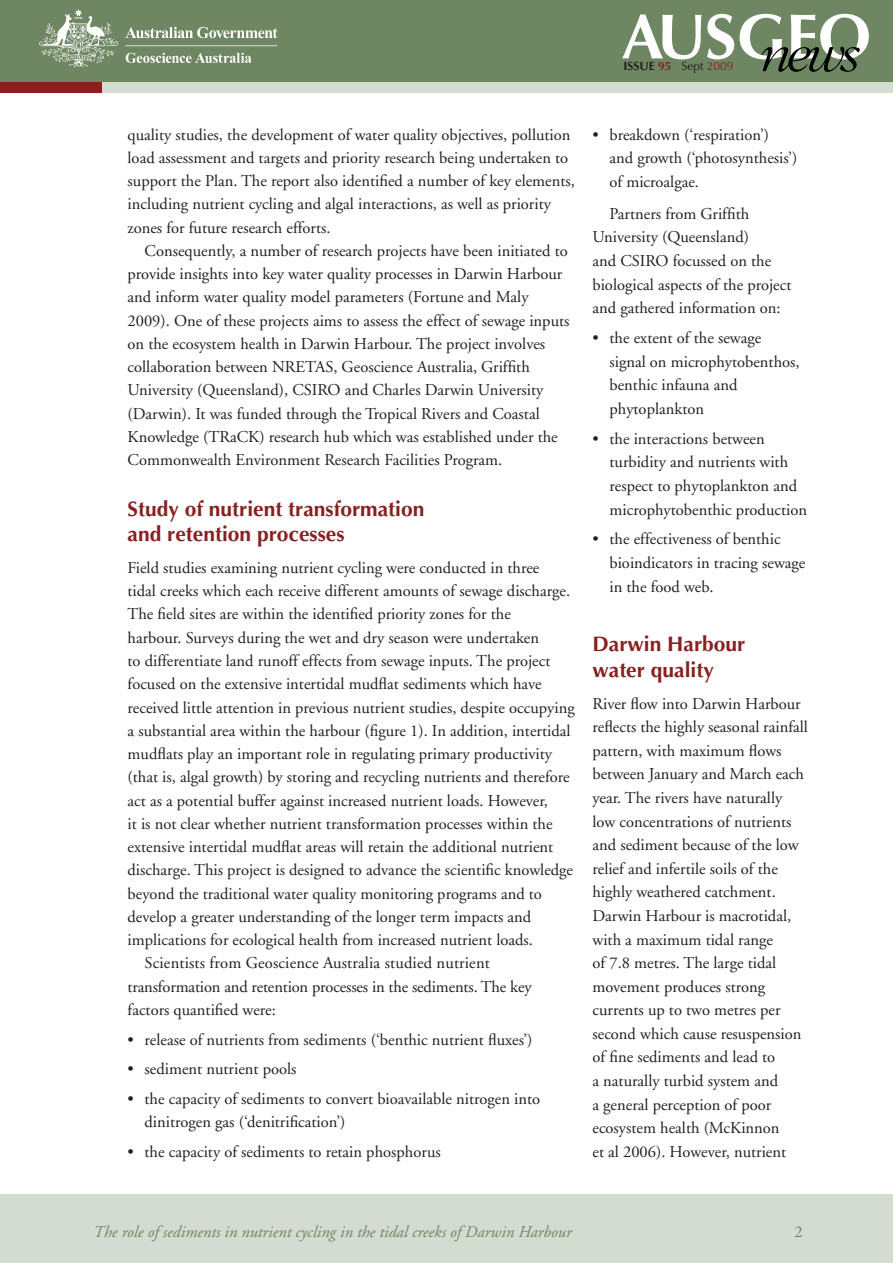
<style>
.page{position:relative;width:893px;height:1263px;background:#fff}
.page>*{position:absolute;margin:0;border:0;box-sizing:border-box;transform-origin:0 0}
.H3_feature{font:700 21px/25.5px "Optima";color:#88201f}
.body_first_para{font:16.5px/23.5px "Adobe Garamond";color:#231f20}
.body{font:16.5px/23.2px "Adobe Garamond";color:#231f20}
.bullets{font:16.5px/23.5px "Adobe Garamond";color:#231f20}
.bullet_last{font:16.5px/23.5px "Adobe Garamond";color:#231f20}
.t1{font:italic 16.5px "Adobe Garamond";color:#6f8663}
.t2{font:16.5px "Adobe Garamond";color:#6f8663}
.t3{font:700 12px "Optima";color:#231f20}
.s1{color:#88201f}
.s2{font-weight:400}
.s3{font-weight:400;color:#88201f}
</style>
<div class="page">
<div style="left:0;top:13px;width:893px;height:80px;background:#d4dbd0"></div>
<div style="left:0;top:11px;width:102px;height:82px;background:#88201f"></div>
<div style="left:0;top:0;width:893px;height:82px;background:#6f8663"></div>
<div style="left:0;top:1195px;width:893px;height:68px;background:#d4dbd0"></div>
<svg style="left:622px;top:14px;width:79px;height:45px"></svg>
<svg style="left:707px;top:14px;width:27px;height:45px"></svg>
<svg style="left:740px;top:14px;width:129px;height:58px"></svg>
<img style="left:39px;top:9px;width:239px;height:59px">
<p class="t3" style="left:623px;top:59px;width:112px">issue <span class="s1">95</span> <span class="s2">Sept</span> <span class="s3">2009</span></p>
<p class="body" style="left:128px;top:123px;width:449px">quality studies, the development of water quality objectives, pollution load assessment and targets and priority research being undertaken to support the Plan. The report also identified a number of key elements, including nutrient cycling and algal interactions, as well as priority zones for future research efforts.</p>
<p class="body" style="left:128px;top:239px;width:443px;text-indent:17px">Consequently, a number of research projects have been initiated to provide insights into key water quality processes in Darwin Harbour and inform water quality model parameters (Fortune and Maly 2009). One of these projects aims to assess the effect of sewage inputs on the ecosystem health in Darwin Harbour. The project involves collaboration between NRETAS, Geoscience Australia, Griffith University (Queensland), CSIRO and Charles Darwin University (Darwin). It was funded through the Tropical Rivers and Coastal Knowledge (TRaCK) research hub which was established under the Commonwealth Environment Research Facilities Program.</p>
<p class="H3_feature" style="left:128px;top:496px;width:298px">Study of nutrient transformation and retention processes</p>
<p class="body_first_para" style="left:128px;top:556px;width:449px">Field studies examining nutrient cycling were conducted in three<br>tidal creeks which each receive different amounts of sewage discharge.<br>The field sites are within the identified priority zones for the<br>harbour. Surveys during the wet and dry season were undertaken<br>to differentiate land runoff effects from sewage inputs. The project focused on the extensive intertidal mudflat sediments which have received little attention in previous nutrient studies, despite occupying a substantial area within the harbour (figure 1). In addition, intertidal mudflats play an important role in regulating primary productivity (that is, algal growth) by storing and recycling nutrients and therefore act as a potential buffer against increased nutrient loads. However,<br>it is not clear whether nutrient transformation processes within the extensive intertidal mudflat areas will retain the additional nutrient discharge. This project is designed to advance the scientific knowledge beyond the traditional water quality monitoring programs and to develop a greater understanding of the longer term impacts and implications for ecological health from increased nutrient loads.</p>
<p class="body" style="left:128px;top:952px;width:406px;text-indent:17px">Scientists from Geoscience Australia studied nutrient transformation and retention processes in the sediments. The key factors quantified were:</p>
<p class="bullets" style="left:128px;top:1028px;width:406px">• release of nutrients from sediments (‘benthic nutrient fluxes’)</p>
<p class="bullets" style="left:128px;top:1057px;width:170px">• sediment nutrient pools</p>
<p class="bullets" style="left:145px;top:1087px;width:397px;text-indent:-17px">• the capacity of sediments to convert bioavailable nitrogen into dinitrogen gas (‘denitrification’)</p>
<p class="bullets" style="left:128px;top:1140px;width:315px">• the capacity of sediments to retain phosphorus</p>
<p class="bullet_last" style="left:609px;top:123px;width:189px;text-indent:-17px">• breakdown (‘respiration’)<br>and growth (‘photosynthesis’) of microalgae.</p>
<p class="body" style="left:592px;top:202px;width:200px;text-indent:17px">Partners from Griffith<br>University (Queensland)<br>and CSIRO focussed on the biological aspects of the project and gathered information on:</p>
<p class="bullets" style="left:609px;top:326px;width:192px;text-indent:-17px">• the extent of the sewage signal on microphytobenthos, benthic infauna and phytoplankton</p>
<p class="bullets" style="left:609px;top:427px;width:199px;text-indent:-17px">• the interactions between turbidity and nutrients with respect to phytoplankton and microphytobenthic production</p>
<p class="bullet_last" style="left:609px;top:528px;width:197px;text-indent:-17px">• the effectiveness of benthic bioindicators in tracing sewage in the food web.</p>
<p class="H3_feature" style="left:592px;top:632px;width:154px">Darwin Harbour water quality</p>
<p class="body_first_para" style="left:592px;top:692px;width:217px">River flow into Darwin Harbour reflects the highly seasonal rainfall pattern, with maximum flows between January and March each year. The rivers have naturally low concentrations of nutrients and sediment because of the low relief and infertile soils of the highly weathered catchment.<br>Darwin Harbour is macrotidal, with a maximum tidal range<br>of 7.8 metres. The large tidal movement produces strong currents up to two metres per second which cause resuspension of fine sediments and lead to<br>a naturally turbid system and<br>a general perception of poor ecosystem health (McKinnon<br>et al 2006). However, nutrient</p>
<p class="t1" style="left:94px;top:1223px;width:480px">The role of sediments in nutrient cycling in the tidal creeks of Darwin Harbour</p>
<p class="t2" style="left:794px;top:1223px;width:10px">2</p>
</div>
